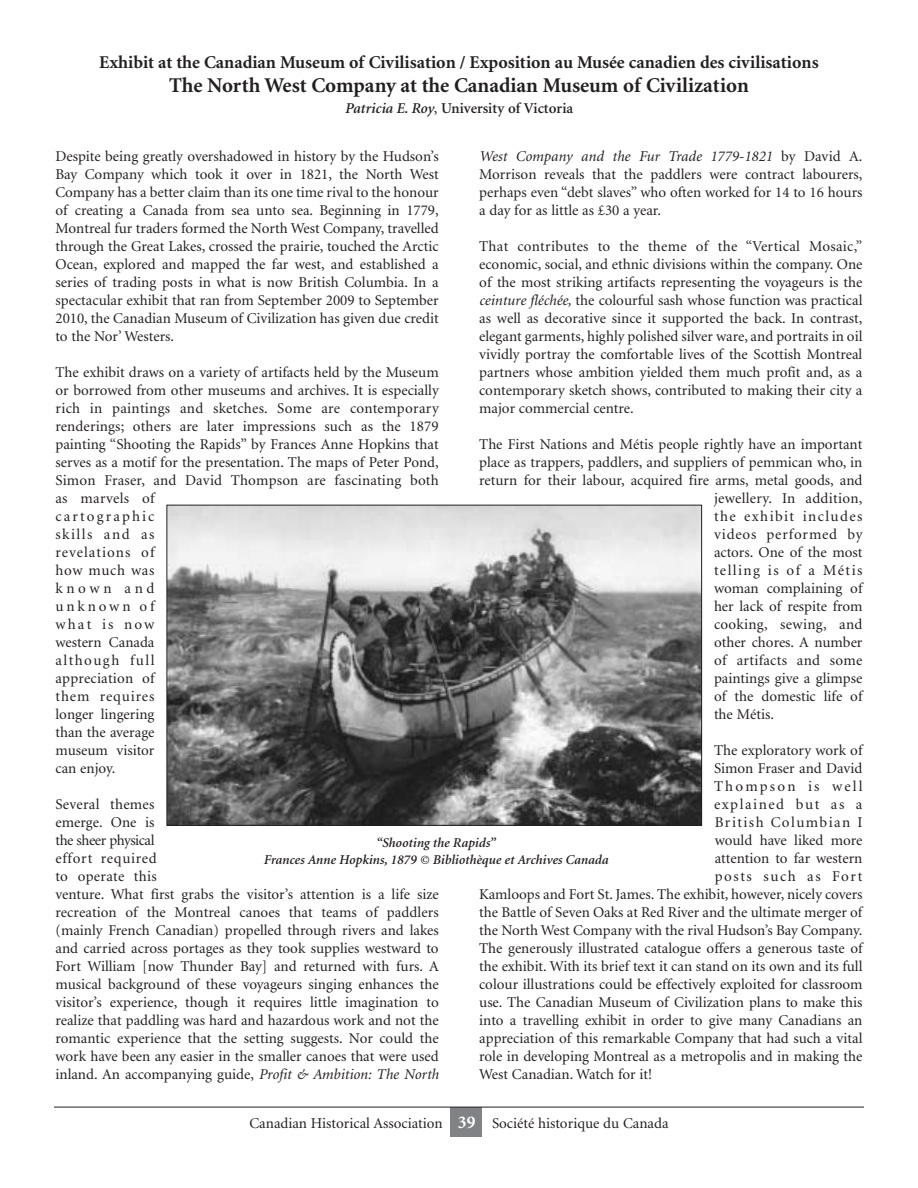
<style>
.page{position:relative;width:918px;height:1188px;background:#fff}
.page>*{position:absolute;margin:0;border:0;box-sizing:border-box;transform-origin:0 0}
.t1{font:700 21px "Minion";color:#231f20}
.t2{font:700 18px "Minion";color:#231f20}
.t3{font:15px/18px "Minion";color:#231f20;text-align:justify}
.t4{font:15px "Minion";letter-spacing:.02em;color:#231f20}
.t5{font:15px "Minion";letter-spacing:.095em;color:#231f20}
.t6{font:600 15px "Minion";color:#231f20}
.t7{font:15px "Minion";letter-spacing:.105em;color:#231f20}
.t8{font:15px "Minion";letter-spacing:.055em;color:#231f20}
.t9{font:15px "Minion";letter-spacing:.145em;color:#231f20}
.t10{font:italic 600 13.5px/16.2px "Minion";color:#231f20;text-align:center}
.s1{font-style:italic}
.s2{font-weight:400}
.s3{font-weight:700;font-size:18px;color:#fff}
</style>
<div class="page">
<div style="left:451px;top:1108px;width:31px;height:29px;background:#808285"></div>
<hr style="left:54px;top:1107px;width:810px;height:1px;background:#231f20">
<img style="left:168px;top:507px;width:532px;height:317px">
<p class="t2" style="left:99px;top:55px;width:721px">Exhibit at the Canadian Museum of Civilisation / Exposition au Musée canadien des civilisations</p>
<h1 class="t1" style="left:169px;top:77px;width:581px">The North West Company at the Canadian Museum of Civilization</h1>
<p class="t6" style="left:345px;top:102px;width:230px"><span class="s1">Patricia E. Roy</span><span class="s2">,</span> University of Victoria</p>
<p class="t3" style="left:56px;top:148px;width:385px">Despite being greatly overshadowed in history by the Hudson’s Bay Company which took it over in 1821, the North West Company has a better claim than its one time rival to the honour of creating a Canada from sea unto sea. Beginning in 1779, Montreal fur traders formed the North West Company, travelled through the Great Lakes, crossed the prairie, touched the Arctic Ocean, explored and mapped the far west, and established a series of trading posts in what is now British Columbia. In a spectacular exhibit that ran from September 2009 to September 2010, the Canadian Museum of Civilization has given due credit to the Nor’ Westers.</p>
<p class="t3" style="left:56px;top:364px;width:385px;text-align:left">The exhibit draws on a variety of artifacts held by the Museum or borrowed from other museums and archives. It is especially rich in paintings and sketches. Some are contemporary renderings; others are later impressions such as the 1879 painting “Shooting the Rapids” by Frances Anne Hopkins that serves as a motif for the presentation. The maps of Peter Pond,<br>Simon Fraser, and David Thompson are fascinating both as marvels of<br>cartographic<br>skills and as<br>revelations of<br>how much was<br>known and<br>unknown of<br>what is now<br>western Canada<br>although full<br>appreciation of<br>them requires<br>longer lingering<br>than the average<br>museum visitor<br>can enjoy.</p>
<p class="t3" style="left:56px;top:796px;width:385px;text-align:left">Several themes<br>emerge. One is<br>the sheer physical<br>effort required<br>to operate this<br>venture. What first grabs the visitor’s attention is a life size recreation of the Montreal canoes that teams of paddlers (mainly French Canadian) propelled through rivers and lakes and carried across portages as they took supplies westward to Fort William [now Thunder Bay] and returned with furs. A musical background of these voyageurs singing enhances the visitor’s experience, though it requires little imagination to realize that paddling was hard and hazardous work and not the romantic experience that the setting suggests. Nor could the work have been any easier in the smaller canoes that were used inland. An accompanying guide, <span class="s1">Profit &amp; Ambition: The North</span></p>
<p class="t3" style="left:479px;top:148px;width:385px"><span class="s1">West Company and the Fur Trade 1779-1821</span> by David A.<br>Morrison reveals that the paddlers were contract labourers, perhaps even “debt slaves” who often worked for 14 to 16 hours a day for as little as £30 a year.</p>
<p class="t3" style="left:479px;top:238px;width:385px">That contributes to the theme of the “Vertical Mosaic,” economic, social, and ethnic divisions within the company. One of the most striking artifacts representing the voyageurs is the <span class="s1">ceinture fléchée,</span> the colourful sash whose function was practical as well as decorative since it supported the back. In contrast, elegant garments, highly polished silver ware, and portraits in oil vividly portray the comfortable lives of the Scottish Montreal partners whose ambition yielded them much profit and, as a contemporary sketch shows, contributed to making their city a major commercial centre.</p>
<p class="t3" style="left:479px;top:436px;width:385px">The First Nations and Métis people rightly have an important</p>
<p class="t3" style="left:479px;top:454px;width:385px">place as trappers, paddlers, and suppliers of pemmican who, in</p>
<p class="t3" style="left:479px;top:472px;width:385px">return for their labour, acquired fire arms, metal goods, and</p>
<p class="t4" style="left:714px;top:492px;width:150px">jewellery. In addition,</p>
<p class="t5" style="left:714px;top:510px;width:150px">the exhibit includes</p>
<p class="t8" style="left:714px;top:528px;width:150px">videos performed by</p>
<p class="t3" style="left:714px;top:544px;width:150px">actors. One of the most</p>
<p class="t5" style="left:714px;top:564px;width:150px">telling is of a Métis</p>
<p class="t3" style="left:714px;top:580px;width:150px">woman complaining of</p>
<p class="t3" style="left:714px;top:598px;width:150px">her lack of respite from</p>
<p class="t4" style="left:714px;top:618px;width:150px">cooking, sewing, and</p>
<p class="t3" style="left:714px;top:634px;width:150px">other chores. A number</p>
<p class="t4" style="left:714px;top:654px;width:150px">of artifacts and some</p>
<p class="t3" style="left:714px;top:670px;width:150px">paintings give a glimpse</p>
<p class="t3" style="left:714px;top:688px;width:150px">of the domestic life of</p>
<p class="t3" style="left:714px;top:706px;width:61px">the Métis.</p>
<p class="t3" style="left:714px;top:742px;width:150px">The exploratory work of</p>
<p class="t3" style="left:714px;top:760px;width:150px">Simon Fraser and David</p>
<p class="t9" style="left:714px;top:780px;width:150px">Thompson is well</p>
<p class="t7" style="left:714px;top:798px;width:150px">explained but as a</p>
<p class="t5" style="left:715px;top:816px;width:149px">British Columbian I</p>
<p class="t3" style="left:715px;top:832px;width:149px">would have liked more</p>
<p class="t3" style="left:715px;top:850px;width:149px">attention to far western</p>
<p class="t7" style="left:715px;top:870px;width:149px">posts such as Fort</p>
<p class="t3" style="left:479px;top:886px;width:385px">Kamloops and Fort St. James. The exhibit, however, nicely covers</p>
<p class="t3" style="left:479px;top:904px;width:385px">the Battle of Seven Oaks at Red River and the ultimate merger of</p>
<p class="t3" style="left:479px;top:922px;width:385px">the North West Company with the rival Hudson’s Bay Company.</p>
<p class="t3" style="left:479px;top:940px;width:385px">The generously illustrated catalogue offers a generous taste of</p>
<p class="t3" style="left:479px;top:958px;width:385px">the exhibit. With its brief text it can stand on its own and its full</p>
<p class="t3" style="left:479px;top:976px;width:385px">colour illustrations could be effectively exploited for classroom</p>
<p class="t3" style="left:479px;top:994px;width:385px">use. The Canadian Museum of Civilization plans to make this</p>
<p class="t3" style="left:479px;top:1012px;width:385px">into a travelling exhibit in order to give many Canadians an</p>
<p class="t3" style="left:479px;top:1030px;width:385px">appreciation of this remarkable Company that had such a vital</p>
<p class="t3" style="left:479px;top:1048px;width:385px">role in developing Montreal as a metropolis and in making the</p>
<p class="t3" style="left:479px;top:1066px;width:174px">West Canadian. Watch for it!</p>
<p class="t10" style="left:263px;top:836px;width:346px">“Shooting the Rapids”<br>Frances Anne Hopkins, 1879 © Bibliothèque et Archives Canada</p>
<p class="t3" style="left:249px;top:1116px;width:421px">Canadian Historical Association <span class="s3">39</span> Société historique du Canada</p>
</div>
